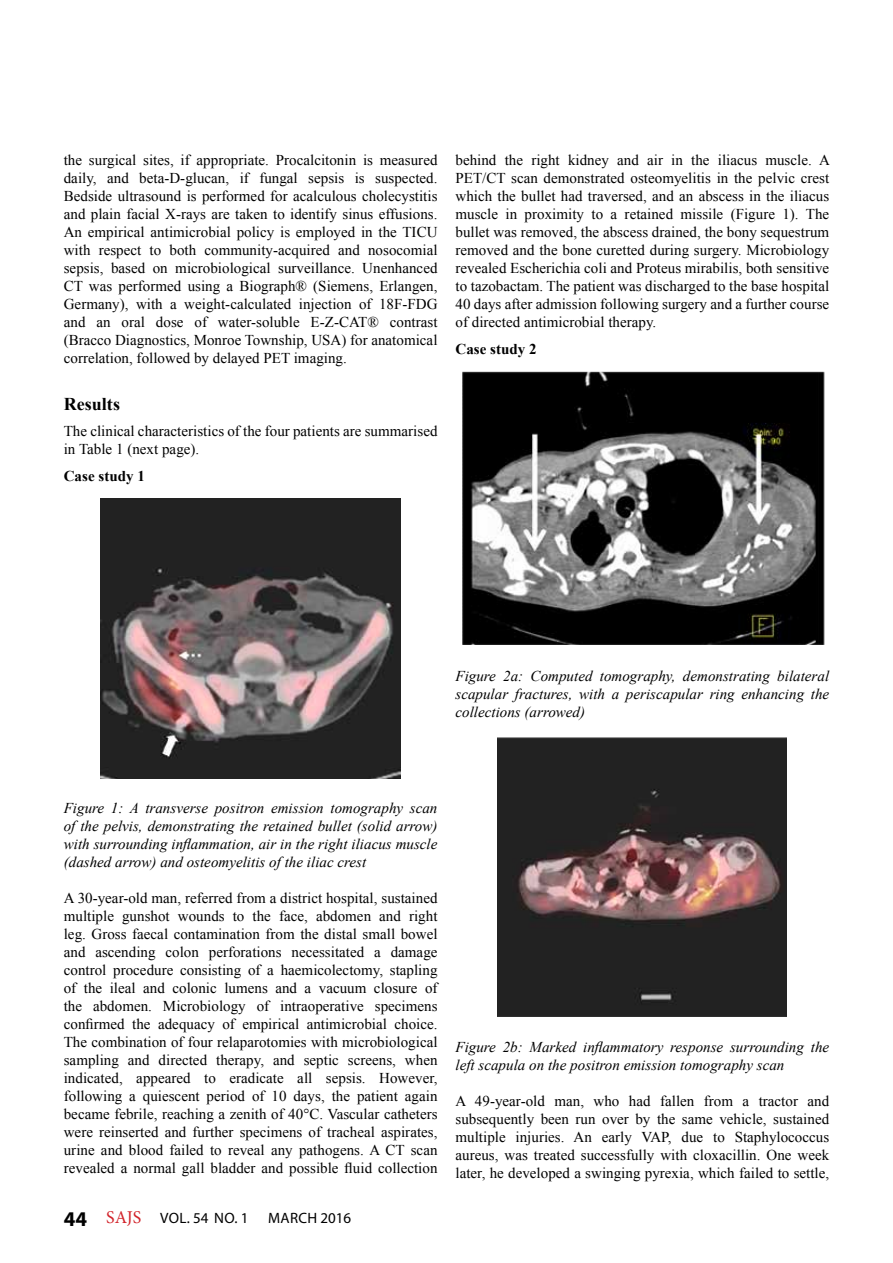
<style>
.page{position:relative;width:893px;height:1263px;background:#fff}
.page>*{position:absolute;margin:0;border:0;box-sizing:border-box;transform-origin:0 0}
.t1{font:700 18px "Times New Roman";color:#000}
.t2{font:15px/18px "Times New Roman";color:#000;text-align:justify}
.t3{font:italic 15px/18px "Times New Roman";color:#000;text-align:justify}
.t4{font:15px "Myriad Pro";letter-spacing:.02em;color:#000}
.t5{font:700 15px "Times New Roman";color:#000}
.s1{font-weight:700;font-size:21px}
.s2{font-family:"Minion Pro";font-size:18px;color:#d2232a}
</style>
<div class="page">
<img style="left:462px;top:371px;width:363px;height:273px">
<img style="left:497px;top:738px;width:290px;height:278px">
<img style="left:100px;top:499px;width:301px;height:279px">
<p class="t2" style="left:64px;top:151px;width:375px">the surgical sites, if appropriate. Procalcitonin is measured daily, and beta-D-glucan, if fungal sepsis is suspected.<br>Bedside ultrasound is performed for acalculous cholecystitis and plain facial X-rays are taken to identify sinus effusions.<br>An empirical antimicrobial policy is employed in the TICU with respect to both community-acquired and nosocomial sepsis, based on microbiological surveillance. Unenhanced CT was performed using a Biograph® (Siemens, Erlangen, Germany), with a weight-calculated injection of 18F-FDG and an oral dose of water-soluble E-Z-CAT® contrast (Bracco Diagnostics, Monroe Township, USA) for anatomical correlation, followed by delayed PET imaging.</p>
<p class="t1" style="left:64px;top:391px;width:58px">Results</p>
<p class="t2" style="left:64px;top:422px;width:375px">The clinical characteristics of the four patients are summarised in Table 1 (next page).</p>
<p class="t5" style="left:64px;top:465px;width:83px">Case study 1</p>
<p class="t2" style="left:455px;top:151px;width:376px">behind the right kidney and air in the iliacus muscle. A PET/CT scan demonstrated osteomyelitis in the pelvic crest which the bullet had traversed, and an abscess in the iliacus muscle in proximity to a retained missile (Figure 1). The bullet was removed, the abscess drained, the bony sequestrum removed and the bone curetted during surgery. Microbiology revealed Escherichia coli and Proteus mirabilis, both sensitive to tazobactam. The patient was discharged to the base hospital 40 days after admission following surgery and a further course of directed antimicrobial therapy.</p>
<p class="t5" style="left:455px;top:338px;width:83px">Case study 2</p>
<p class="t3" style="left:455px;top:666px;width:375px">Figure 2a: Computed tomography, demonstrating bilateral scapular fractures, with a periscapular ring enhancing the collections (arrowed)</p>
<p class="t3" style="left:64px;top:799px;width:375px">Figure 1: A transverse positron emission tomography scan of the pelvis, demonstrating the retained bullet (solid arrow) with surrounding inflammation, air in the right iliacus muscle (dashed arrow) and osteomyelitis of the iliac crest</p>
<p class="t2" style="left:64px;top:889px;width:375px">A 30-year-old man, referred from a district hospital, sustained multiple gunshot wounds to the face, abdomen and right leg. Gross faecal contamination from the distal small bowel and ascending colon perforations necessitated a damage control procedure consisting of a haemicolectomy, stapling of the ileal and colonic lumens and a vacuum closure of the abdomen. Microbiology of intraoperative specimens confirmed the adequacy of empirical antimicrobial choice.<br>The combination of four relaparotomies with microbiological sampling and directed therapy, and septic screens, when indicated, appeared to eradicate all sepsis. However, following a quiescent period of 10 days, the patient again became febrile, reaching a zenith of 40°C. Vascular catheters were reinserted and further specimens of tracheal aspirates, urine and blood failed to reveal any pathogens. A CT scan revealed a normal gall bladder and possible fluid collection</p>
<p class="t4" style="left:64px;top:1209px;width:186px"><span class="s1">44</span> <span class="s2">SAJS</span> VOL. 54 NO. 1</p>
<p class="t4" style="left:268px;top:1209px;width:84px">MARCH 2016</p>
<p class="t3" style="left:455px;top:1037px;width:375px">Figure 2b: Marked inflammatory response surrounding the left scapula on the positron emission tomography scan</p>
<p class="t2" style="left:455px;top:1091px;width:375px">A 49-year-old man, who had fallen from a tractor and subsequently been run over by the same vehicle, sustained multiple injuries. An early VAP, due to Staphylococcus aureus, was treated successfully with cloxacillin. One week later, he developed a swinging pyrexia, which failed to settle,</p>
</div>
